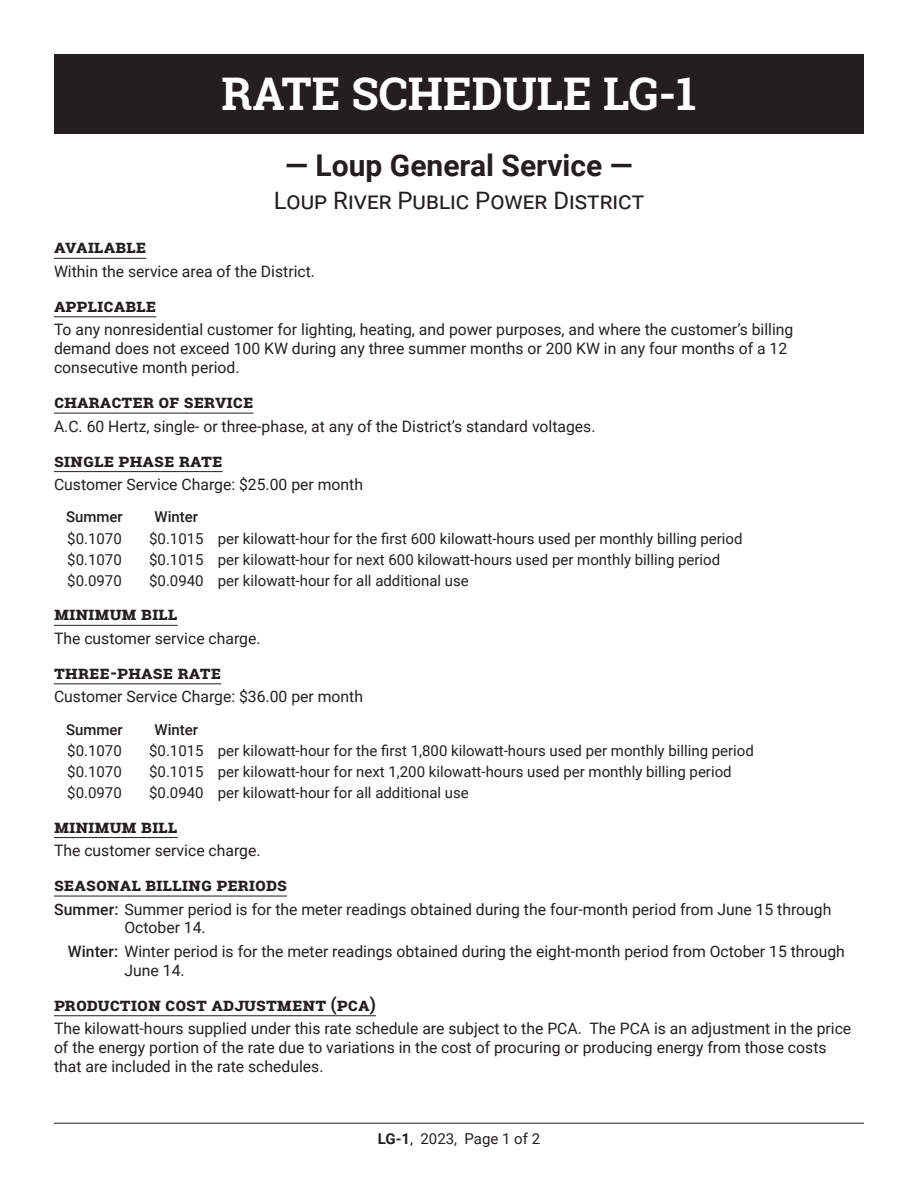
<style>
.page{position:relative;width:918px;height:1188px;background:#fff}
.page>*{position:absolute;margin:0;border:0;box-sizing:border-box;transform-origin:0 0}
.Main_Title{font:700 45px "Roboto Slab";color:#fff}
.TopTitle_1{font:700 30px "Roboto";color:#231f20}
.Loup_Power_District{font:24px "Roboto";color:#231f20}
.Underlined_Titles{font:700 18px "Roboto Slab";color:#231f20}
.Body{font:15.75px/18.9px "Roboto";color:#231f20}
.Table_Entry{font:15px "Roboto";color:#231f20}
.Table_Entry-2{font:500 15px "Roboto";color:#231f20}
.s1{font-weight:500}
.s2{font-weight:700}
</style>
<div class="page">
<hr style="left:54px;top:1123px;width:810px;height:1px;background:#231f20">
<div style="left:54px;top:54px;width:810px;height:79px;background:#231f20"></div>
<hr style="left:54px;top:258px;width:92px;height:1px;background:#231f20">
<hr style="left:54px;top:316px;width:102px;height:1px;background:#231f20">
<hr style="left:54px;top:413px;width:200px;height:1px;background:#231f20">
<hr style="left:54px;top:471px;width:169px;height:1px;background:#231f20">
<hr style="left:54px;top:625px;width:124px;height:1px;background:#231f20">
<hr style="left:54px;top:683px;width:167px;height:1px;background:#231f20">
<hr style="left:54px;top:837px;width:124px;height:1px;background:#231f20">
<hr style="left:54px;top:896px;width:233px;height:1px;background:#231f20">
<hr style="left:54px;top:1015px;width:322px;height:1px;background:#231f20">
<p class="Main_Title" style="left:222px;top:62px;width:476px">RATE SCHEDULE LG-1</p>
<p class="TopTitle_1" style="left:285px;top:144px;width:349px">— Loup General Service —</p>
<p class="Loup_Power_District" style="left:274px;top:184px;width:372px">Loup River Public Power District</p>
<p class="Underlined_Titles" style="left:54px;top:235px;width:94px">Available</p>
<p class="Body" style="left:54px;top:261px;width:263px">Within the service area of the District.</p>
<p class="Underlined_Titles" style="left:54px;top:293px;width:104px">Applicable</p>
<p class="Body" style="left:54px;top:320px;width:741px">To any nonresidential customer for lighting, heating, and power purposes, and where the customer’s billing demand does not exceed 100 KW during any three summer months or 200 KW in any four months of a 12 consecutive month period.</p>
<p class="Underlined_Titles" style="left:54px;top:389px;width:201px">Character Of Service</p>
<p class="Body" style="left:54px;top:416px;width:543px">A.C. 60 Hertz, single- or three-phase, at any of the District’s standard voltages.</p>
<p class="Underlined_Titles" style="left:54px;top:448px;width:170px">Single Phase Rate</p>
<p class="Body" style="left:54px;top:475px;width:311px">Customer Service Charge: $25.00 per month</p>
<p class="Table_Entry-2" style="left:66px;top:507px;width:58px">Summer</p>
<p class="Table_Entry-2" style="left:155px;top:507px;width:45px">Winter</p>
<p class="Table_Entry" style="left:67px;top:528px;width:56px">$0.1070</p>
<p class="Table_Entry" style="left:149px;top:528px;width:56px">$0.1015</p>
<p class="Table_Entry" style="left:218px;top:528px;width:526px">per kilowatt-hour for the first 600 kilowatt-hours used per monthly billing period</p>
<p class="Table_Entry" style="left:67px;top:549px;width:56px">$0.1070</p>
<p class="Table_Entry" style="left:149px;top:549px;width:56px">$0.1015</p>
<p class="Table_Entry" style="left:218px;top:549px;width:504px">per kilowatt-hour for next 600 kilowatt-hours used per monthly billing period</p>
<p class="Table_Entry" style="left:67px;top:570px;width:56px">$0.0970</p>
<p class="Table_Entry" style="left:149px;top:570px;width:56px">$0.0940</p>
<p class="Table_Entry" style="left:218px;top:570px;width:253px">per kilowatt-hour for all additional use</p>
<p class="Underlined_Titles" style="left:54px;top:602px;width:125px">Minimum Bill</p>
<p class="Body" style="left:54px;top:628px;width:208px">The customer service charge.</p>
<p class="Underlined_Titles" style="left:54px;top:660px;width:169px">Three-Phase Rate</p>
<p class="Body" style="left:54px;top:687px;width:311px">Customer Service Charge: $36.00 per month</p>
<p class="Table_Entry-2" style="left:66px;top:719px;width:58px">Summer</p>
<p class="Table_Entry-2" style="left:155px;top:719px;width:45px">Winter</p>
<p class="Table_Entry" style="left:67px;top:741px;width:56px">$0.1070</p>
<p class="Table_Entry" style="left:149px;top:741px;width:56px">$0.1015</p>
<p class="Table_Entry" style="left:218px;top:741px;width:538px">per kilowatt-hour for the first 1,800 kilowatt-hours used per monthly billing period</p>
<p class="Table_Entry" style="left:67px;top:762px;width:56px">$0.1070</p>
<p class="Table_Entry" style="left:149px;top:762px;width:56px">$0.1015</p>
<p class="Table_Entry" style="left:218px;top:762px;width:515px">per kilowatt-hour for next 1,200 kilowatt-hours used per monthly billing period</p>
<p class="Table_Entry" style="left:67px;top:783px;width:56px">$0.0970</p>
<p class="Table_Entry" style="left:149px;top:783px;width:56px">$0.0940</p>
<p class="Table_Entry" style="left:218px;top:783px;width:253px">per kilowatt-hour for all additional use</p>
<p class="Underlined_Titles" style="left:54px;top:814px;width:125px">Minimum Bill</p>
<p class="Body" style="left:54px;top:840px;width:208px">The customer service charge.</p>
<p class="Underlined_Titles" style="left:54px;top:872px;width:233px">Seasonal Billing Periods</p>
<p class="Body" style="left:124px;top:899px;width:708px;text-indent:-70px"><span class="s1">Summer:</span> Summer period is for the meter readings obtained during the four-month period from June 15 through<br>October 14.</p>
<p class="Body" style="left:124px;top:941px;width:722px;text-indent:-57px"><span class="s1">Winter:</span> Winter period is for the meter readings obtained during the eight-month period from October 15 through<br>June 14.</p>
<p class="Underlined_Titles" style="left:54px;top:992px;width:323px">Production Cost Adjustment (PCA)</p>
<p class="Body" style="left:54px;top:1019px;width:799px">The kilowatt-hours supplied under this rate schedule are subject to the PCA. The PCA is an adjustment in the price of the energy portion of the rate due to variations in the cost of procuring or producing energy from those costs that are included in the rate schedules.</p>
<p class="Table_Entry" style="left:378px;top:1128px;width:164px"><span class="s2">LG-1</span>, 2023, Page 1 of 2</p>
</div>
